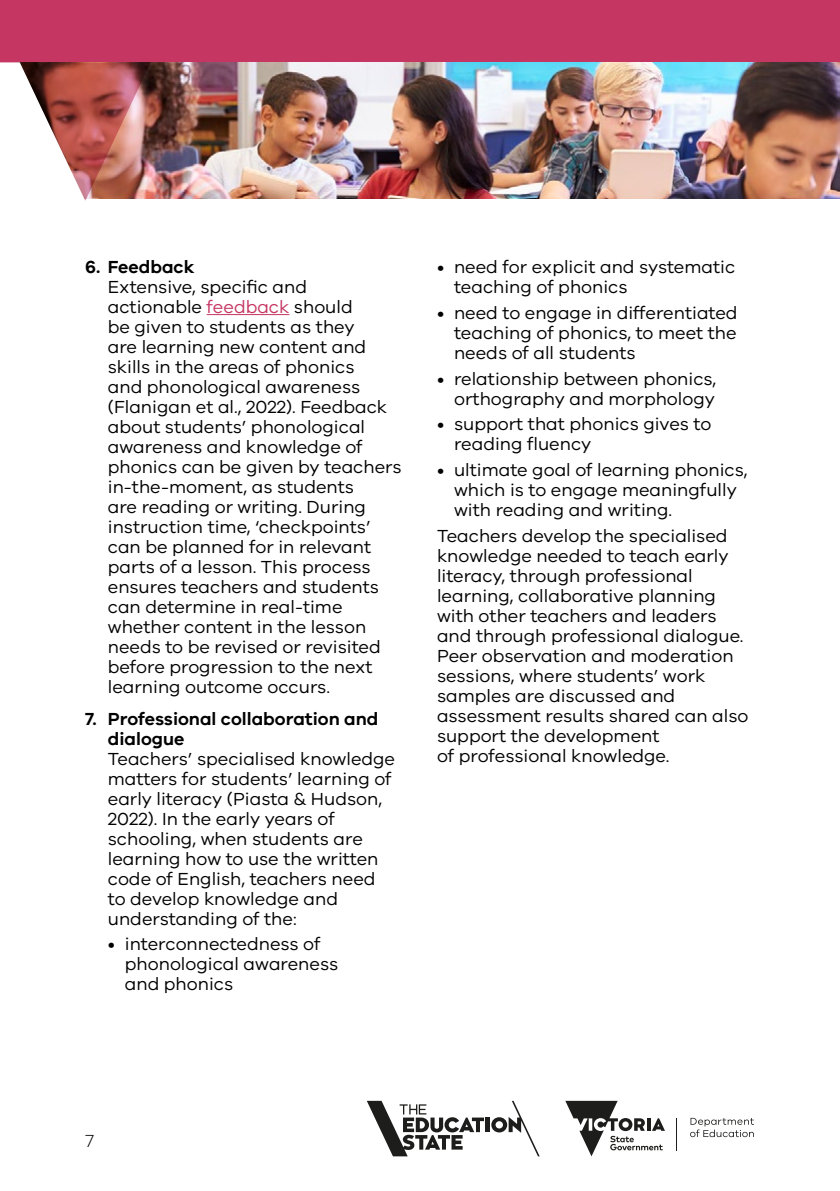
<style>
.page{position:relative;width:840px;height:1191px;background:#fff}
.page>*{position:absolute;margin:0;border:0;box-sizing:border-box;transform-origin:0 0}
.t1{font:18px/20px "VIC";color:#000}
.t2{font:600 18px/20px "VIC";color:#000}
.t3{font:300 18px "VIC";color:#000}
.s1{color:#c63663}
</style>
<div class="page">
<hr style="left:485px;top:1117px;width:4px;height:15px;background:#1d1d1b">
<svg style="left:491px;top:1100px;width:48px;height:56px"></svg>
<svg style="left:367px;top:1100px;width:116px;height:56px"></svg>
<hr style="left:676px;top:1117px;width:1px;height:33px;background:#1d1d1b">
<svg style="left:565px;top:1100px;width:99px;height:56px"></svg>
<svg style="left:690px;top:1117px;width:63px;height:20px"></svg>
<div style="left:0;top:0;width:839px;height:62px;background:#c63663"></div>
<img style="left:151px;top:62px;width:688px;height:136px">
<img style="left:0;top:62px;width:151px;height:139px">
<hr style="left:206px;top:314px;width:83px;height:1px;background:#c63663">
<p class="t2" style="left:85px;top:257px;width:111px">6. Feedback</p>
<p class="t1" style="left:108px;top:277px;width:295px">Extensive, specific and actionable <span class="s1">feedback</span> should<br>be given to students as they<br>are learning new content and skills in the areas of phonics<br>and phonological awareness (Flanigan et al., 2022). Feedback about students’ phonological awareness and knowledge of phonics can be given by teachers in-the-moment, as students<br>are reading or writing. During instruction time, ‘checkpoints’ can be planned for in relevant parts of a lesson. This process ensures teachers and students can determine in real-time whether content in the lesson needs to be revised or revisited before progression to the next learning outcome occurs.</p>
<p class="t2" style="left:108px;top:708px;width:272px;text-indent:-23px">7. Professional collaboration and dialogue</p>
<p class="t1" style="left:108px;top:748px;width:288px">Teachers’ specialised knowledge matters for students’ learning of early literacy (Piasta &amp; Hudson,<br>2022). In the early years of schooling, when students are learning how to use the written code of English, teachers need to develop knowledge and understanding of the:</p>
<p class="t1" style="left:125px;top:933px;width:215px;text-indent:-17px">• interconnectedness of phonological awareness and phonics</p>
<p class="t1" style="left:454px;top:256px;width:282px;text-indent:-17px">• need for explicit and systematic teaching of phonics</p>
<p class="t1" style="left:454px;top:302px;width:285px;text-align:justify;text-indent:-17px">• need to engage in differentiated teaching of phonics, to meet the needs of all students</p>
<p class="t1" style="left:437px;top:368px;width:281px;text-align:right">• relationship between phonics, orthography and morphology</p>
<p class="t1" style="left:454px;top:413px;width:258px;text-indent:-17px">• support that phonics gives to reading fluency</p>
<p class="t1" style="left:454px;top:459px;width:295px;text-indent:-17px">• ultimate goal of learning phonics, which is to engage meaningfully with reading and writing.</p>
<p class="t1" style="left:437px;top:525px;width:313px">Teachers develop the specialised knowledge needed to teach early literacy, through professional learning, collaborative planning with other teachers and leaders and through professional dialogue.<br>Peer observation and moderation sessions, where students’ work samples are discussed and assessment results shared can also support the development<br>of professional knowledge.</p>
<p class="t3" style="left:85px;top:1129px;width:10px">7</p>
</div>
